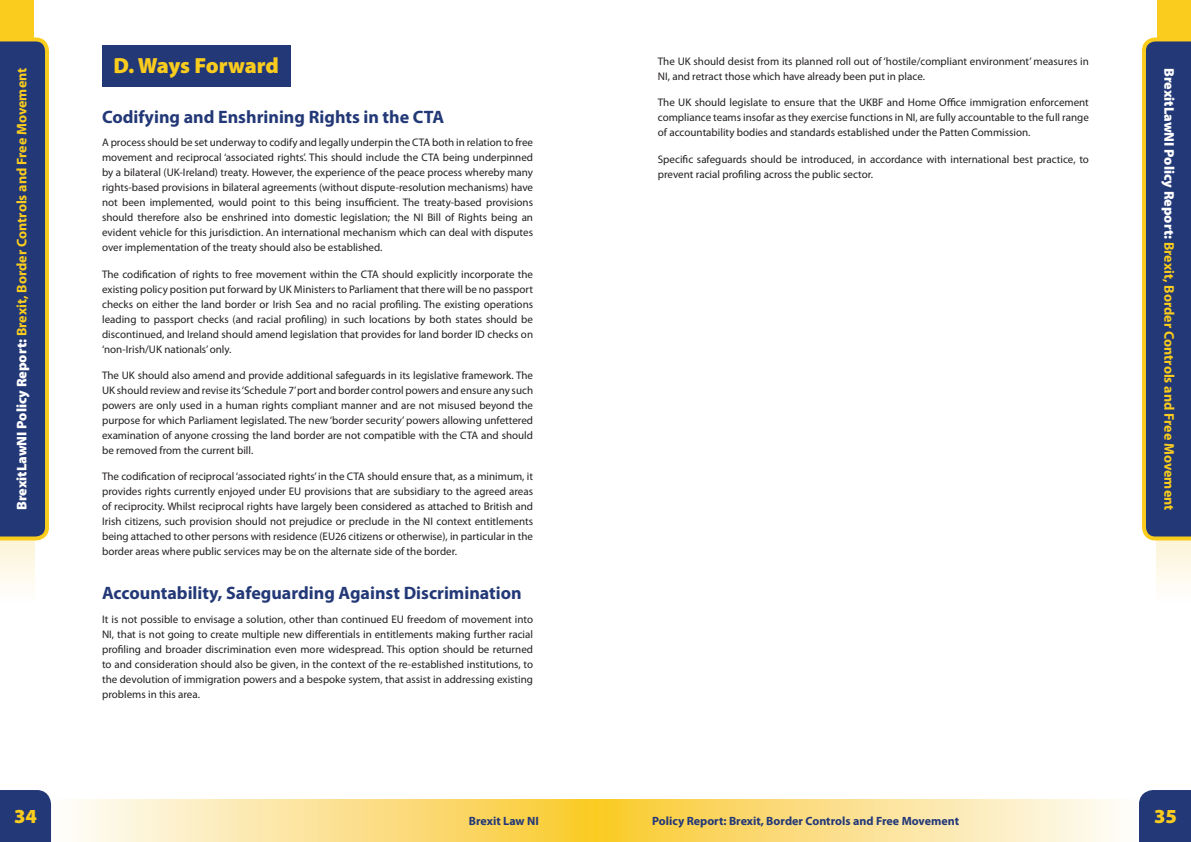
<style>
.page{position:relative;width:1191px;height:842px;background:#fff}
.page>*{position:absolute;margin:0;border:0;box-sizing:border-box;transform-origin:0 0}
.t1{font:900 22px "Myriad Pro";letter-spacing:-.01em;color:#facc1d}
.t2{font:900 20px "Myriad Pro";color:#facc1d}
.t3{font:700 18px "Myriad Pro";color:#233877}
.t4{font:700 14px "Myriad Pro";color:#facc1d}
.t5{font:700 12px "Myriad Pro";color:#233877}
.t6{font:11px/15px "Myriad Pro";color:#231f20;text-align:justify}
.s1{font-weight:900;color:#fff}
</style>
<div class="page">
<div style="left:595px;top:799px;width:548px;height:43px;background:linear-gradient(to right,#fac92d,#fefdff)"></div>
<div style="left:1157px;top:0;width:34px;height:486px;background:#facc1d"></div>
<svg style="left:1157px;top:540px;width:34px;height:46px"></svg>
<div style="left:48px;top:799px;width:547px;height:43px;background:linear-gradient(to right,#fefdff,#fac92e)"></div>
<div style="left:0;top:0;width:34px;height:486px;background:#facc1d"></div>
<svg style="left:0;top:790px;width:54px;height:52px;background:#324580"></svg>
<svg style="left:1136px;top:790px;width:55px;height:52px;background:#324580"></svg>
<svg style="left:0;top:540px;width:34px;height:46px"></svg>
<svg style="left:1142px;top:37px;width:49px;height:503px;background:#37466e"></svg>
<svg style="left:0;top:37px;width:49px;height:503px;background:#37466e"></svg>
<div style="left:102px;top:45px;width:188px;height:42px;background:#233877"></div>
<p class="t4" style="left:14px;top:510px;width:444px;rotate:-90deg"><span class="s1">BrexitLawNI Policy Report:</span> Brexit, Border Controls and Free Movement</p>
<p class="t6" style="left:658px;top:54px;width:432px">The UK should desist from its planned roll out of ‘hostile/compliant environment’ measures in<br>NI, and retract those which have already been put in place.</p>
<h1 class="t1" style="left:113px;top:53px;width:167px">D. Ways Forward</h1>
<h3 class="t3" style="left:102px;top:107px;width:344px">Codifying and Enshrining Rights in the CTA</h3>
<p class="t6" style="left:102px;top:135px;width:432px">A process should be set underway to codify and legally underpin the CTA both in relation to free movement and reciprocal ‘associated rights’. This should include the CTA being underpinned by a bilateral (UK-Ireland) treaty. However, the experience of the peace process whereby many rights-based provisions in bilateral agreements (without dispute-resolution mechanisms) have not been implemented, would point to this being insufficient. The treaty-based provisions should therefore also be enshrined into domestic legislation; the NI Bill of Rights being an evident vehicle for this jurisdiction. An international mechanism which can deal with disputes over implementation of the treaty should also be established.</p>
<p class="t6" style="left:102px;top:267px;width:432px">The codification of rights to free movement within the CTA should explicitly incorporate the existing policy position put forward by UK Ministers to Parliament that there will be no passport checks on either the land border or Irish Sea and no racial profiling. The existing operations leading to passport checks (and racial profiling) in such locations by both states should be discontinued, and Ireland should amend legislation that provides for land border ID checks on ‘non-Irish/UK nationals’ only.</p>
<p class="t6" style="left:102px;top:368px;width:432px">The UK should also amend and provide additional safeguards in its legislative framework. The UK should review and revise its ‘Schedule 7’ port and border control powers and ensure any such powers are only used in a human rights compliant manner and are not misused beyond the purpose for which Parliament legislated. The new ‘border security’ powers allowing unfettered examination of anyone crossing the land border are not compatible with the CTA and should be removed from the current bill.</p>
<p class="t6" style="left:102px;top:469px;width:432px">The codification of reciprocal ‘associated rights’ in the CTA should ensure that, as a minimum, it provides rights currently enjoyed under EU provisions that are subsidiary to the agreed areas of reciprocity. Whilst reciprocal rights have largely been considered as attached to British and Irish citizens, such provision should not prejudice or preclude in the NI context entitlements being attached to other persons with residence (EU26 citizens or otherwise), in particular in the border areas where public services may be on the alternate side of the border.</p>
<h3 class="t3" style="left:102px;top:583px;width:421px">Accountability, Safeguarding Against Discrimination</h3>
<p class="t6" style="left:102px;top:612px;width:432px">It is not possible to envisage a solution, other than continued EU freedom of movement into NI, that is not going to create multiple new differentials in entitlements making further racial profiling and broader discrimination even more widespread. This option should be returned to and consideration should also be given, in the context of the re-established institutions, to the devolution of immigration powers and a bespoke system, that assist in addressing existing problems in this area.</p>
<p class="t6" style="left:658px;top:95px;width:432px">The UK should legislate to ensure that the UKBF and Home Office immigration enforcement compliance teams insofar as they exercise functions in NI, are fully accountable to the full range of accountability bodies and standards established under the Patten Commission.</p>
<p class="t6" style="left:658px;top:152px;width:432px">Specific safeguards should be introduced, in accordance with international best practice, to prevent racial profiling across the public sector.</p>
<p class="t4" style="left:1177px;top:68px;width:444px;rotate:90deg"><span class="s1">BrexitLawNI Policy Report:</span> Brexit, Border Controls and Free Movement</p>
<h2 class="t2" style="left:14px;top:805px;width:24px">34</h2>
<p class="t5" style="left:469px;top:814px;width:71px">Brexit Law NI</p>
<p class="t5" style="left:652px;top:814px;width:308px">Policy Report: Brexit, Border Controls and Free Movement</p>
<h2 class="t2" style="left:1154px;top:805px;width:24px">35</h2>
</div>
